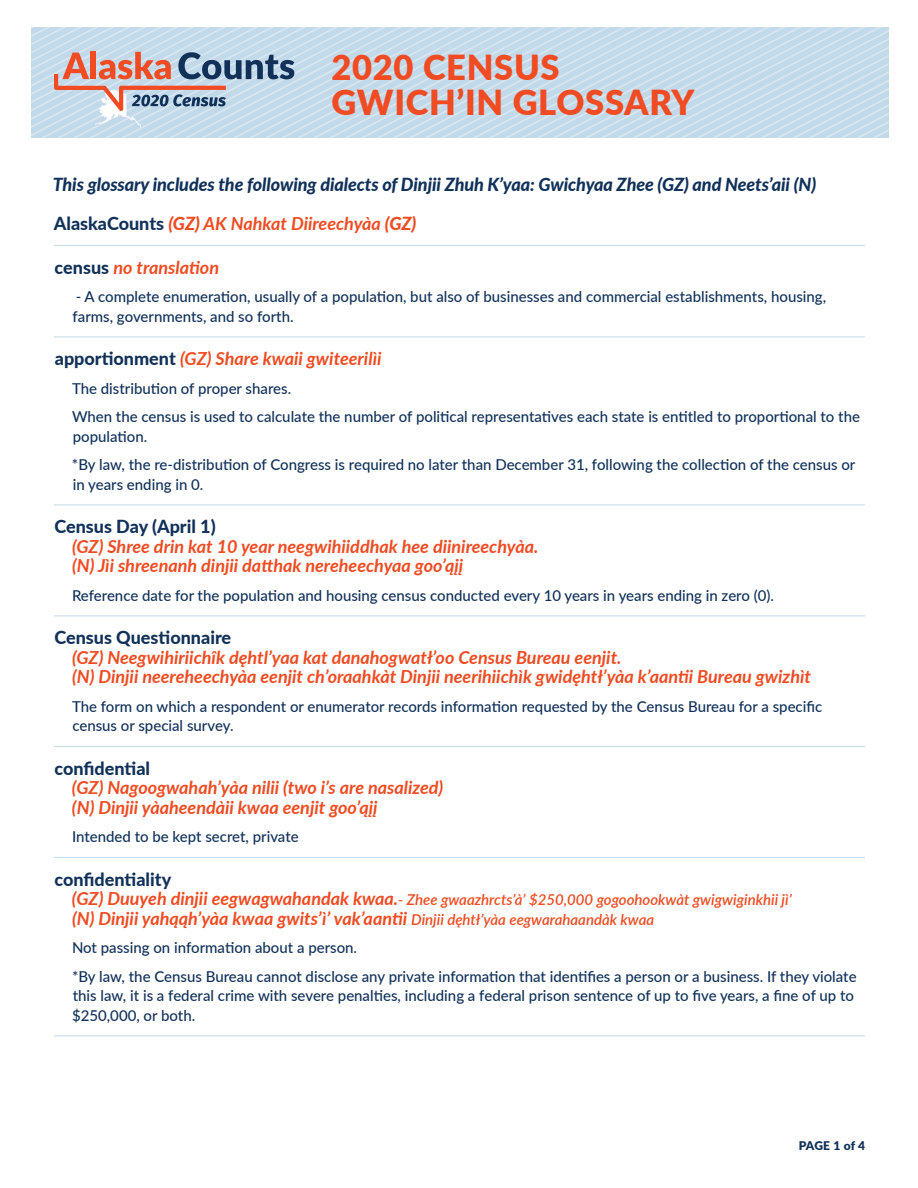
<style>
.page{position:relative;width:918px;height:1188px;background:#fff}
.page>*{position:absolute;margin:0;border:0;box-sizing:border-box;transform-origin:0 0}
.t1{font:900 34.5px/35.1px "Lato";letter-spacing:.02em;color:#f04b22}
.t2{font:italic 700 18px/19.5px "Lato";color:#f04b22}
.t3{font:italic 800 18px/39px "Lato";letter-spacing:-.005em;color:#113159}
.t4{font:800 18px "Lato";color:#113159}
.t5{font:500 15px/19.5px "Lato";color:#113159}
.t6{font:italic 600 15px "Lato";color:#f04b22}
.t7{font:900 12px "Lato";color:#113159}
.s1{font-style:normal}
.s2{color:#f04b22}
.s3{font-weight:700;color:#f04b22}
.s4{font-weight:800;font-style:normal;color:#113159}
.s5{font-weight:700;font-size:18px}
.s6{font-weight:600;font-size:15px}
</style>
<div class="page">
<svg style="left:872px;top:27px;width:16px;height:111px;fill:#c2d9ea"></svg>
<svg style="left:840px;top:27px;width:32px;height:111px;fill:#c2d9ea"></svg>
<svg style="left:808px;top:27px;width:32px;height:111px;fill:#c2d9ea"></svg>
<svg style="left:776px;top:27px;width:32px;height:111px;fill:#c2d9ea"></svg>
<svg style="left:664px;top:27px;width:112px;height:111px;fill:#c2d9ea"></svg>
<svg style="left:632px;top:27px;width:32px;height:111px;fill:#c2d9ea"></svg>
<svg style="left:616px;top:27px;width:16px;height:111px;fill:#c2d9ea"></svg>
<svg style="left:584px;top:27px;width:32px;height:111px;fill:#c2d9ea"></svg>
<svg style="left:568px;top:27px;width:16px;height:111px;fill:#c2d9ea"></svg>
<svg style="left:552px;top:27px;width:16px;height:111px;fill:#c2d9ea"></svg>
<svg style="left:520px;top:27px;width:32px;height:111px;fill:#c2d9ea"></svg>
<svg style="left:456px;top:27px;width:64px;height:111px;fill:#c2d9ea"></svg>
<svg style="left:312px;top:27px;width:144px;height:111px;fill:#c2d9ea"></svg>
<svg style="left:31px;top:27px;width:281px;height:111px"></svg>
<hr style="left:54px;top:245px;width:811px;height:1px;background:#c2d9ea">
<hr style="left:54px;top:337px;width:811px;height:1px;background:#c2d9ea">
<hr style="left:54px;top:505px;width:811px;height:1px;background:#c2d9ea">
<hr style="left:54px;top:616px;width:811px;height:1px;background:#c2d9ea">
<hr style="left:54px;top:746px;width:811px;height:1px;background:#c2d9ea">
<hr style="left:54px;top:857px;width:811px;height:1px;background:#c2d9ea">
<hr style="left:54px;top:1036px;width:811px;height:1px;background:#c2d9ea">
<h1 class="t1" style="left:332px;top:48px;width:365px">2020 CENSUS<br>GWICH’IN GLOSSARY</h1>
<p class="t3" style="left:53px;top:165px;width:765px">This glossary includes the following dialects of Dinjii Zhuh K’yaa: Gwichyaa Zhee (GZ) and Neets’aii (N)<br><span class="s1">AlaskaCounts</span> <span class="s2">(GZ)</span> <span class="s3">AK Nahkat Diireechyàa</span> <span class="s2">(GZ)</span></p>
<p class="t2" style="left:55px;top:257px;width:166px"><span class="s4">census</span> no translation</p>
<p class="t5" style="left:73px;top:287px;width:755px">- A complete enumeration, usually of a population, but also of businesses and commercial establishments, housing, farms, governments, and so forth.</p>
<p class="t2" style="left:55px;top:348px;width:328px"><span class="s4">apportionment</span> (GZ) Share kwaii gwiteerilìi</p>
<p class="t5" style="left:72px;top:374px;width:790px;line-height:28.5px">The distribution of proper shares.<br>When the census is used to calculate the number of political representatives each state is entitled to proportional to the</p>
<p class="t5" style="left:72px;top:422px;width:785px;line-height:28.5px">population.<br>*By law, the re-distribution of Congress is required no later than December 31, following the collection of the census or</p>
<p class="t5" style="left:73px;top:474px;width:132px">in years ending in 0.</p>
<p class="t4" style="left:54px;top:513px;width:163px">Census Day (April 1)</p>
<p class="t2" style="left:72px;top:536px;width:468px">(GZ) Shree drin kat 10 year neegwihiiddhak hee diinireechyàa. (N) Jìi shreenanh dinjii datthak nereheechyaa goo’ąįį</p>
<p class="t5" style="left:72px;top:585px;width:704px">Reference date for the population and housing census conducted every 10 years in years ending in zero (0).</p>
<p class="t4" style="left:54px;top:624px;width:178px">Census Questionnaire</p>
<p class="t2" style="left:72px;top:647px;width:741px">(GZ) Neegwihiriichîk dęhtl’yaa kat danahogwatł’oo Census Bureau eenjit.<br>(N) Dinjii neereheechyàa eenjit ch’oraahkàt Dinjii neerihiichìk gwidęhtł’yàa k’aantii Bureau gwizhìt</p>
<p class="t5" style="left:72px;top:696px;width:752px">The form on which a respondent or enumerator records information requested by the Census Bureau for a specific census or special survey.</p>
<p class="t4" style="left:55px;top:755px;width:97px">confidential</p>
<p class="t2" style="left:72px;top:777px;width:373px">(GZ) Nagoogwahah’yàa nilii (two i’s are nasalized) (N) Dinjii yàaheendàii kwaa eenjit goo’ąįį</p>
<p class="t5" style="left:72px;top:827px;width:228px">Intended to be kept secret, private</p>
<p class="t4" style="left:55px;top:866px;width:118px">confidentiality</p>
<p class="t6" style="left:72px;top:889px;width:721px"><span class="s5">(GZ) Duuyeh dinjii eegwagwahandak kwaa.</span>- Zhee gwaazhrcts’à’ $250,000 gogoohookwàt gwigwiginkhii jì’</p>
<p class="t2" style="left:72px;top:908px;width:584px">(N) Dinjii yahąąh’yàa kwaa gwits’ì’ vak’aantii <span class="s6">Dinjii dęhtł’yàa eegwarahaandàk kwaa</span></p>
<p class="t5" style="left:72px;top:933px;width:786px;line-height:28.5px">Not passing on information about a person.<br>*By law, the Census Bureau cannot disclose any private information that identifies a person or a business. If they violate</p>
<p class="t5" style="left:72px;top:986px;width:783px">this law, it is a federal crime with severe penalties, including a federal prison sentence of up to five years, a fine of up to $250,000, or both.</p>
<p class="t7" style="left:799px;top:1137px;width:68px">PAGE 1 of 4</p>
</div>
